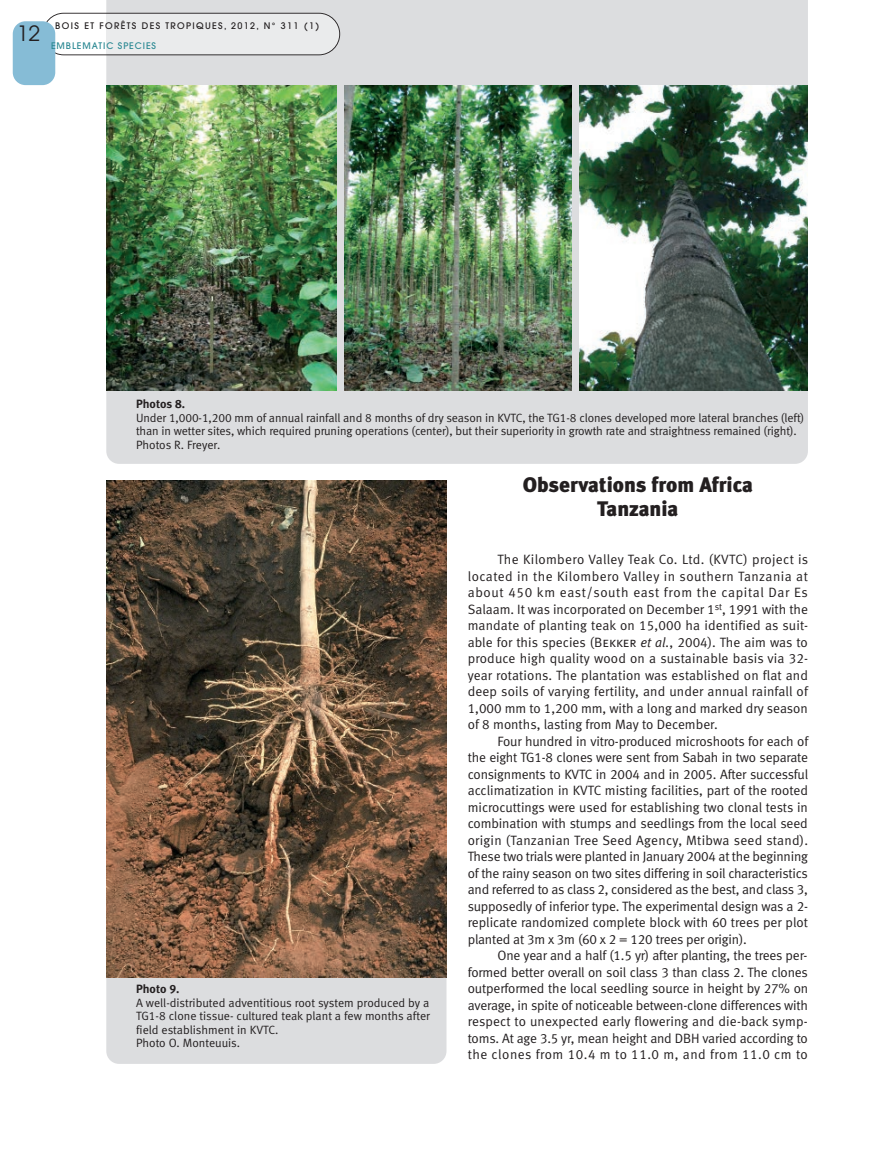
<style>
.page{position:relative;width:893px;height:1149px;background:#fff}
.page>*{position:absolute;margin:0;border:0;box-sizing:border-box;transform-origin:0 0}
.t1{font:21px/24px "Meta Black LF";color:#231f20;text-align:center}
.t2{font:21px "Avant Garde";color:#231f20}
.t3{font:13.5px/16.5px "Meta Normal LF";letter-spacing:-.005em;color:#231f20;text-align:justify}
.t4{font:12px/13.5px "Meta Normal LF";letter-spacing:-.01em;color:#231f20}
.t5{font:12px "Meta Bold LF";color:#231f20}
.t6{font:500 9px "Avant Garde";letter-spacing:.15em;color:#231f20}
.t7{font:500 9px "Avant Garde";letter-spacing:.1em;color:#2c8993}
.s1{font-family:"Meta Normal LF Caps"}
.s2{font-style:italic}
</style>
<div class="page">
<div style="left:106px;top:0;width:702px;height:463px;background:#dcdddf"></div>
<div style="left:106px;top:486px;width:340px;height:577px;background:#dcdddf;border-radius:13px"></div>
<svg style="left:46px;top:13px;width:294px;height:42px"></svg>
<div style="left:13px;top:21px;width:42px;height:64px;background:#86bcd6;border-radius:13px"></div>
<img style="left:106px;top:85px;width:231px;height:305px">
<img style="left:344px;top:85px;width:228px;height:305px">
<img style="left:579px;top:85px;width:229px;height:305px">
<img style="left:106px;top:480px;width:340px;height:496px">
<h1 class="t2" style="left:17px;top:26px;width:25px">12</h1>
<p class="t6" style="left:55px;top:23px;width:265px">BOIS ET FORÊTS DES TROPIQUES, 2012, N° 311 (1)</p>
<p class="t7" style="left:51px;top:42px;width:107px">EMBLEMATIC SPECIES</p>
<p class="t5" style="left:136px;top:399px;width:50px">Photos 8.</p>
<p class="t4" style="left:136px;top:411px;width:670px">Under 1,000-1,200 mm of annual rainfall and 8 months of dry season in KVTC, the TG1-8 clones developed more lateral branches (left) than in wetter sites, which required pruning operations (center), but their superiority in growth rate and straightness remained (right).<br>Photos R. Freyer.</p>
<p class="t5" style="left:136px;top:984px;width:45px">Photo 9.</p>
<p class="t4" style="left:136px;top:996px;width:295px">A well-distributed adventitious root system produced by a TG1-8 clone tissue- cultured teak plant a few months after field establishment in KVTC.<br>Photo O. Monteuuis.</p>
<h1 class="t1" style="left:523px;top:475px;width:232px">Observations from Africa<br>Tanzania</h1>
<p class="t3" style="left:468px;top:552px;width:342px;text-indent:30px">The Kilombero Valley Teak Co. Ltd. (KVTC) project is located in the Kilombero Valley in southern Tanzania at about 450 km east/south east from the capital Dar Es Salaam. It was incorporated on December 1<sup>st</sup>, 1991 with the mandate of planting teak on 15,000 ha identified as suit&shy;able for this species (<span class="s1">Bekker</span> <span class="s2">et al.</span>, 2004). The aim was to produce high quality wood on a sustainable basis via 32- year rotations. The plantation was established on flat and deep soils of varying fertility, and under annual rainfall of 1,000 mm to 1,200 mm, with a long and marked dry season of 8 months, lasting from May to December.</p>
<p class="t3" style="left:468px;top:733px;width:342px;text-indent:30px">Four hundred in vitro-produced microshoots for each of the eight TG1-8 clones were sent from Sabah in two separate consignments to KVTC in 2004 and in 2005. After successful acclimatization in KVTC misting facilities, part of the rooted microcuttings were used for establishing two clonal tests in combination with stumps and seedlings from the local seed origin (Tanzanian Tree Seed Agency, Mtibwa seed stand).<br>These two trials were planted in January 2004 at the beginning of the rainy season on two sites differing in soil characteristics and referred to as class 2, considered as the best, and class 3, supposedly of inferior type. The experimental design was a 2- replicate randomized complete block with 60 trees per plot planted at 3m x 3m (60 x 2 = 120 trees per origin).</p>
<p class="t3" style="left:468px;top:948px;width:342px;text-indent:30px">One year and a half (1.5 yr) after planting, the trees per&shy;formed better overall on soil class 3 than class 2. The clones outperformed the local seedling source in height by 27% on average, in spite of noticeable between-clone differences with respect to unexpected early flowering and die-back symp&shy;toms. At age 3.5 yr, mean height and DBH varied according to the clones from 10.4 m to 11.0 m, and from 11.0 cm to</p>
</div>
